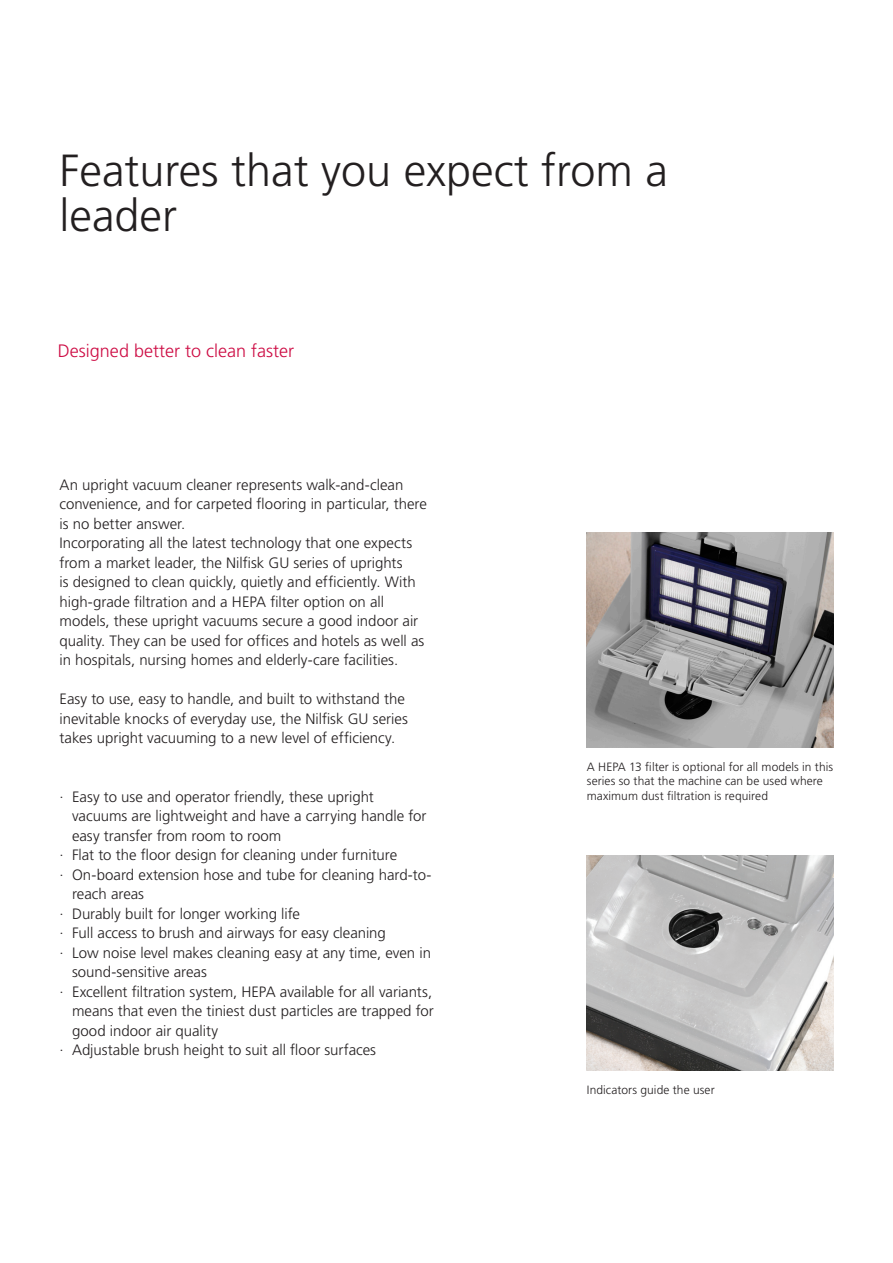
<style>
.page{position:relative;width:893px;height:1263px;background:#fff}
.page>*{position:absolute;margin:0;border:0;box-sizing:border-box;transform-origin:0 0}
.t1{font:300 45px/45px "Frutiger LT Std";color:#231f20}
.t2{font:300 18px "Frutiger LT Std";color:#cd0c44}
.N_Body_text_9_12{font:300 15px/19.5px "Frutiger LT Std";letter-spacing:-.005em;color:#231f20}
.N_Caption_7_9_5{font:300 12px/14.4px "Frutiger LT Std";letter-spacing:.005em;color:#231f20}
</style>
<div class="page">
<img style="left:587px;top:532px;width:246px;height:215px">
<img style="left:587px;top:855px;width:246px;height:215px">
<p class="t1" style="left:60px;top:148px;width:610px">Features that you expect from a leader</p>
<p class="t2" style="left:58px;top:341px;width:238px">Designed better to clean faster</p>
<p class="N_Body_text_9_12" style="left:60px;top:475px;width:369px">An upright vacuum cleaner represents walk-and-clean convenience, and for carpeted flooring in particular, there is no better answer.</p>
<p class="N_Body_text_9_12" style="left:60px;top:534px;width:366px">Incorporating all the latest technology that one expects from a market leader, the Nilfisk GU series of uprights<br>is designed to clean quickly, quietly and efficiently. With high-grade filtration and a HEPA filter option on all models, these upright vacuums secure a good indoor air quality. They can be used for offices and hotels as well as in hospitals, nursing homes and elderly-care facilities.</p>
<p class="N_Body_text_9_12" style="left:60px;top:690px;width:350px">Easy to use, easy to handle, and built to withstand the inevitable knocks of everyday use, the Nilfisk GU series takes upright vacuuming to a new level of efficiency.</p>
<p class="N_Body_text_9_12" style="left:72px;top:787px;width:356px;text-indent:-13px">· Easy to use and operator friendly, these upright vacuums are lightweight and have a carrying handle for easy transfer from room to room</p>
<p class="N_Body_text_9_12" style="left:60px;top:846px;width:339px">· Flat to the floor design for cleaning under furniture</p>
<p class="N_Body_text_9_12" style="left:72px;top:865px;width:361px;text-indent:-13px">· On-board extension hose and tube for cleaning hard-to&shy;reach areas</p>
<p class="N_Body_text_9_12" style="left:60px;top:904px;width:242px">· Durably built for longer working life</p>
<p class="N_Body_text_9_12" style="left:60px;top:924px;width:328px">· Full access to brush and airways for easy cleaning</p>
<p class="N_Body_text_9_12" style="left:72px;top:943px;width:360px;text-indent:-13px">· Low noise level makes cleaning easy at any time, even in sound-sensitive areas</p>
<p class="N_Body_text_9_12" style="left:72px;top:982px;width:363px;text-align:justify;text-indent:-13px">· Excellent filtration system, HEPA available for all variants, means that even the tiniest dust particles are trapped for good indoor air quality</p>
<p class="N_Body_text_9_12" style="left:60px;top:1041px;width:318px">· Adjustable brush height to suit all floor surfaces</p>
<p class="N_Caption_7_9_5" style="left:587px;top:760px;width:248px">A HEPA 13 filter is optional for all models in this series so that the machine can be used where maximum dust filtration is required</p>
<p class="N_Caption_7_9_5" style="left:587px;top:1082px;width:129px">Indicators guide the user</p>
</div>
